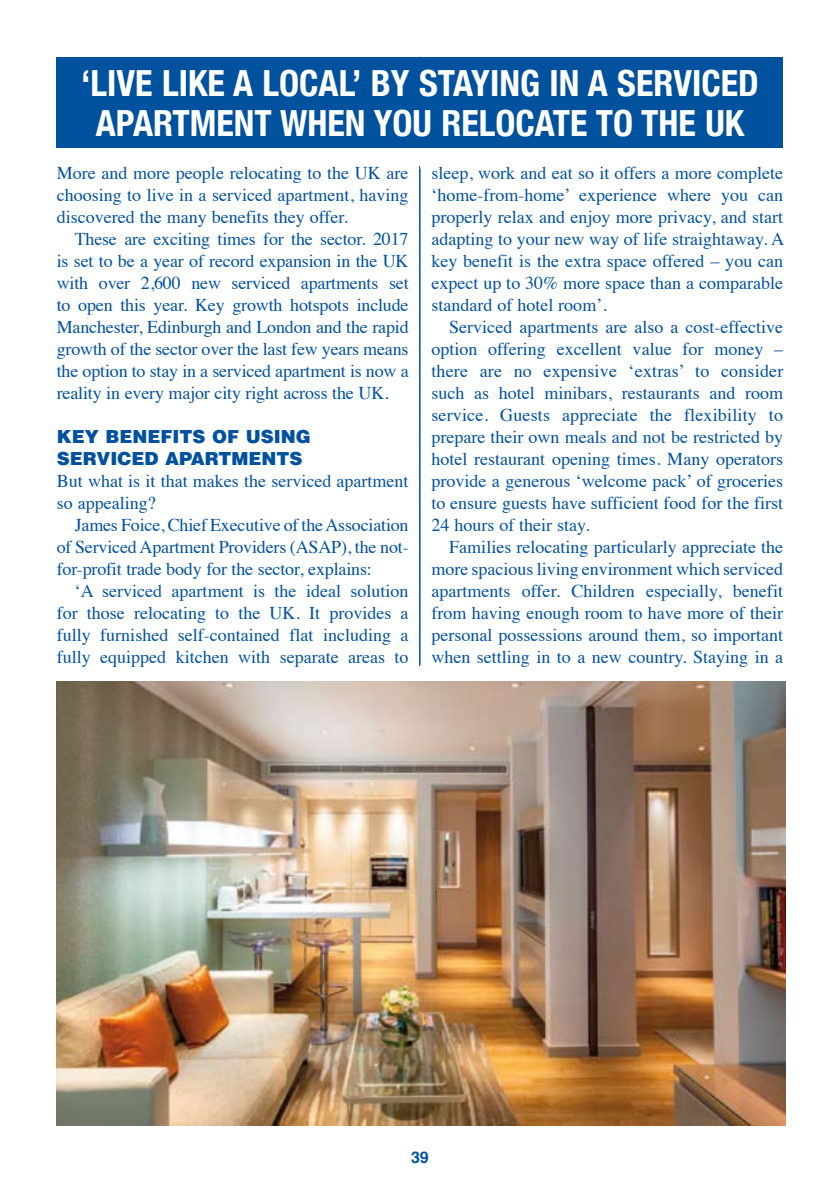
<style>
.page{position:relative;width:840px;height:1191px;background:#fff}
.page>*{position:absolute;margin:0;border:0;box-sizing:border-box;transform-origin:0 0}
.t1{font:700 condensed 36px/40px "Helvetica Neue";color:#fff;text-align:center}
.t2{font:18px/22px "Times";color:#00519e;text-align:justify}
.t3{font:900 18px/22px "Helvetica";color:#00519e}
.t4{font:700 16px "Helvetica";color:#00519e}
</style>
<div class="page">
<hr style="left:419px;top:57px;width:1px;height:1066px;background:#00519e">
<div style="left:408px;top:145px;width:23px;height:21px;background:#fff"></div>
<div style="left:57px;top:57px;width:725px;height:90px;background:#00519e"></div>
<div style="left:409px;top:666px;width:22px;height:21px;background:#fff"></div>
<img style="left:57px;top:682px;width:727px;height:443px">
<h1 class="t1" style="left:81px;top:62px;width:678px">‘LIVE LIKE A LOCAL’ BY STAYING IN A SERVICED<br>APARTMENT WHEN YOU RELOCATE TO THE UK</h1>
<p class="t2" style="left:57px;top:161px;width:353px">More and more people relocating to the UK are choosing to live in a serviced apartment, having discovered the many benefits they offer.</p>
<p class="t2" style="left:57px;top:227px;width:353px;text-indent:18px">These are exciting times for the sector. 2017 is set to be a year of record expansion in the UK with over 2,600 new serviced apartments set to open this year. Key growth hotspots include Manchester, Edinburgh and London and the rapid growth of the sector over the last few years means the option to stay in a serviced apartment is now a reality in every major city right across the UK.</p>
<p class="t3" style="left:57px;top:425px;width:255px">KEY BENEFITS OF USING<br>SERVICED APARTMENTS</p>
<p class="t2" style="left:57px;top:469px;width:353px">But what is it that makes the serviced apartment so appealing?</p>
<p class="t2" style="left:57px;top:513px;width:353px;text-indent:18px">James Foice, Chief Executive of the Association of Serviced Apartment Providers (ASAP), the not&shy;for-profit trade body for the sector, explains:</p>
<p class="t2" style="left:57px;top:579px;width:353px;text-indent:18px">‘A serviced apartment is the ideal solution for those relocating to the UK. It provides a fully furnished self-contained flat including a fully equipped kitchen with separate areas to</p>
<p class="t2" style="left:431px;top:161px;width:354px">sleep, work and eat so it offers a more complete ‘home-from-home’ experience where you can properly relax and enjoy more privacy, and start adapting to your new way of life straightaway. A key benefit is the extra space offered – you can expect up to 30% more space than a comparable standard of hotel room’.</p>
<p class="t2" style="left:431px;top:315px;width:353px;text-indent:18px">Serviced apartments are also a cost-effective option offering excellent value for money – there are no expensive ‘extras’ to consider such as hotel minibars, restaurants and room service. Guests appreciate the flexibility to prepare their own meals and not be restricted by hotel restaurant opening times. Many operators provide a generous ‘welcome pack’ of groceries to ensure guests have sufficient food for the first 24 hours of their stay.</p>
<p class="t2" style="left:431px;top:535px;width:353px;text-indent:18px">Families relocating particularly appreciate the more spacious living environment which serviced apartments offer. Children especially, benefit from having enough room to have more of their personal possessions around them, so important when settling in to a new country. Staying in a</p>
<p class="t4" style="left:411px;top:1144px;width:19px">39</p>
</div>
